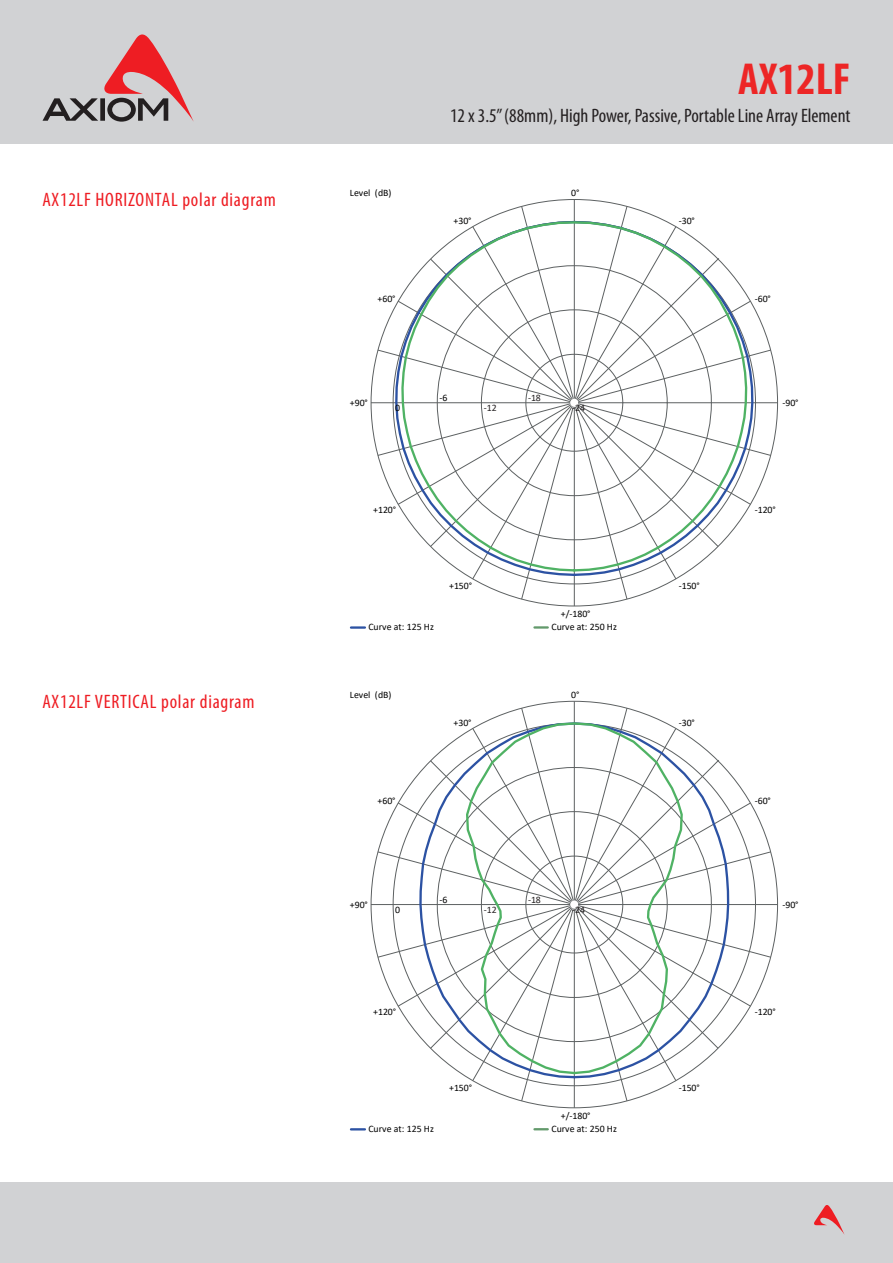
<style>
.page{position:relative;width:893px;height:1263px;background:#fff}
.page>*{position:absolute;margin:0;border:0;box-sizing:border-box;transform-origin:0 0}
.t1{font:700 condensed 45px "Myriad Pro";color:#ed2626}
.t2{font:condensed 19.5px "Myriad Pro";color:#231f20}
.t3{font:condensed 19.5px "Myriad Pro";letter-spacing:.04em;color:#ee1d23}
.t4{font:9.9px "Calibri";color:#000001}
.t5{font:9.9px "Calibri";letter-spacing:-.01em;color:#231f20}
</style>
<div class="page">
<div style="left:0;top:1183px;width:893px;height:80px;background:#d1d2d4"></div>
<div style="left:0;top:0;width:893px;height:143px;background:#d1d2d4"></div>
<svg style="left:43px;top:34px;width:151px;height:88px"></svg>
<svg style="left:814px;top:1205px;width:30px;height:29px"></svg>
<hr style="left:574px;top:199px;width:1px;height:200px;background:#5d6162">
<hr style="left:574px;top:407px;width:1px;height:199px;background:#5d6162">
<hr style="left:578px;top:402px;width:200px;height:1px;background:#5d6162">
<hr style="left:371px;top:402px;width:199px;height:1px;background:#5d6162">
<svg style="left:378px;top:206px;width:393px;height:393px"></svg>
<svg style="left:394px;top:220px;width:361px;height:357px"></svg>
<svg style="left:400px;top:220px;width:348px;height:353px"></svg>
<hr style="left:351px;top:626px;width:14px;height:3px;background:#2c52a3">
<hr style="left:534px;top:626px;width:14px;height:3px;background:#639a6c">
<hr style="left:574px;top:701px;width:1px;height:199px;background:#5d6162">
<hr style="left:574px;top:909px;width:1px;height:199px;background:#5d6162">
<hr style="left:578px;top:904px;width:200px;height:1px;background:#5d6162">
<hr style="left:371px;top:904px;width:199px;height:1px;background:#5d6162">
<svg style="left:378px;top:708px;width:393px;height:393px"></svg>
<svg style="left:418px;top:721px;width:312px;height:358px"></svg>
<svg style="left:465px;top:721px;width:219px;height:354px"></svg>
<svg style="left:351px;top:1128px;width:14px;height:2px"></svg>
<svg style="left:534px;top:1128px;width:14px;height:2px"></svg>
<p class="t3" style="left:43px;top:188px;width:235px">AX12LF HORIZONTAL polar diagram</p>
<p class="t3" style="left:43px;top:689px;width:214px">AX12LF VERTICAL polar diagram</p>
<p class="t4" style="left:350px;top:186px;width:43px">Level (dB)</p>
<p class="t4" style="left:378px;top:292px;width:20px">+60°</p>
<h1 class="t1" style="left:738px;top:51px;width:114px">AX12LF</h1>
<h2 class="t2" style="left:450px;top:104px;width:402px">12 x 3.5” (88mm), High Power, Passive, Portable Line Array Element</h2>
<p class="t4" style="left:453px;top:214px;width:20px">+30°</p>
<p class="t4" style="left:571px;top:186px;width:10px">0°</p>
<p class="t4" style="left:679px;top:214px;width:18px">-30°</p>
<p class="t4" style="left:755px;top:292px;width:18px">-60°</p>
<p class="t4" style="left:350px;top:396px;width:20px">+90°</p>
<p class="t4" style="left:440px;top:391px;width:9px">-6</p>
<p class="t5" style="left:528px;top:391px;width:14px">-18</p>
<p class="t4" style="left:395px;top:401px;width:6px">0</p>
<p class="t5" style="left:484px;top:401px;width:14px">-12</p>
<p class="t5" style="left:572px;top:401px;width:14px">-24</p>
<p class="t4" style="left:373px;top:503px;width:24px">+120°</p>
<p class="t4" style="left:449px;top:579px;width:24px">+150°</p>
<p class="t4" style="left:561px;top:607px;width:31px">+/-180°</p>
<p class="t4" style="left:368px;top:620px;width:67px">Curve at: 125 Hz</p>
<p class="t4" style="left:551px;top:620px;width:67px">Curve at: 250 Hz</p>
<p class="t4" style="left:350px;top:688px;width:43px">Level (dB)</p>
<p class="t4" style="left:378px;top:793px;width:20px">+60°</p>
<p class="t4" style="left:453px;top:716px;width:20px">+30°</p>
<p class="t4" style="left:571px;top:688px;width:10px">0°</p>
<p class="t4" style="left:350px;top:898px;width:20px">+90°</p>
<p class="t4" style="left:440px;top:892px;width:9px">-6</p>
<p class="t5" style="left:528px;top:892px;width:14px">-18</p>
<p class="t4" style="left:395px;top:903px;width:6px">0</p>
<p class="t5" style="left:484px;top:903px;width:14px">-12</p>
<p class="t5" style="left:572px;top:903px;width:14px">-24</p>
<p class="t4" style="left:373px;top:1005px;width:24px">+120°</p>
<p class="t4" style="left:449px;top:1080px;width:24px">+150°</p>
<p class="t4" style="left:561px;top:1108px;width:31px">+/-180°</p>
<p class="t4" style="left:368px;top:1122px;width:67px">Curve at: 125 Hz</p>
<p class="t4" style="left:551px;top:1122px;width:67px">Curve at: 250 Hz</p>
<p class="t4" style="left:679px;top:579px;width:22px">-150°</p>
<p class="t4" style="left:679px;top:716px;width:18px">-30°</p>
<p class="t4" style="left:679px;top:1080px;width:22px">-150°</p>
<p class="t4" style="left:782px;top:396px;width:18px">-90°</p>
<p class="t4" style="left:755px;top:503px;width:22px">-120°</p>
<p class="t4" style="left:755px;top:793px;width:18px">-60°</p>
<p class="t4" style="left:782px;top:898px;width:18px">-90°</p>
<p class="t4" style="left:755px;top:1005px;width:22px">-120°</p>
</div>
